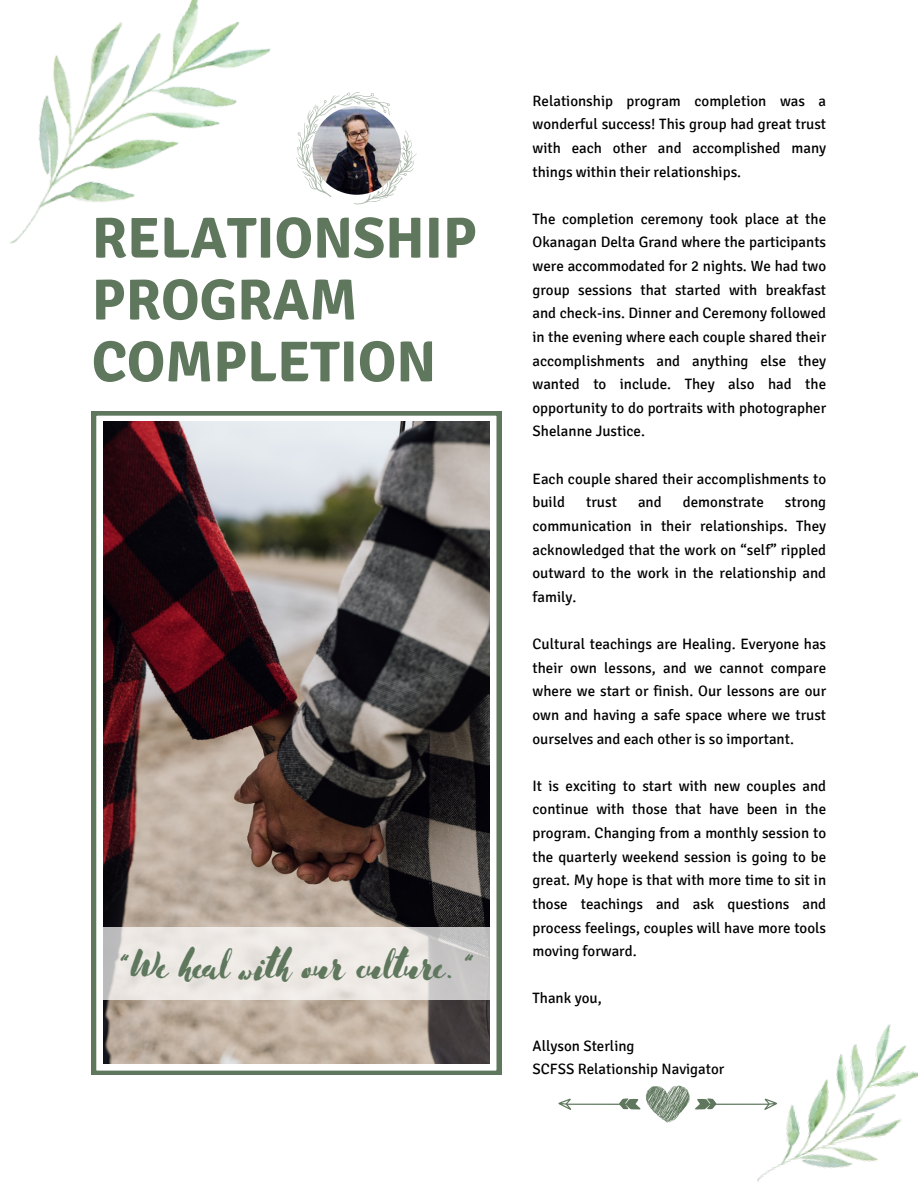
<style>
.page{position:relative;width:918px;height:1188px;background:#fff}
.page>*{position:absolute;margin:0;border:0;box-sizing:border-box;transform-origin:0 0}
.t1{font:700 57.6px/61.8px "Signika";color:#5f775d}
.t2{font:42.9px "Advetime";color:#5f775d}
.t3{font:15px/23.7px "Signika";color:#000;text-align:justify}
</style>
<div class="page">
<svg style="left:92px;top:411px;width:409px;height:664px"></svg>
<img style="left:103px;top:422px;width:386px;height:642px">
<svg style="left:297px;top:92px;width:120px;height:112px"></svg>
<img style="left:312px;top:106px;width:89px;height:89px;border-radius:50%">
<img style="left:757px;top:1024px;width:161px;height:158px">
<svg style="left:103px;top:927px;width:387px;height:73px;background:#e4e1dd"></svg>
<img style="left:10px;top:0;width:261px;height:244px">
<svg style="left:558px;top:1086px;width:219px;height:37px"></svg>
<p class="t1" style="left:92px;top:208px;width:387px">RELATIONSHIP<br>PROGRAM<br>COMPLETION</p>
<p class="t2" style="left:119px;top:937px;width:357px">“We heal with our culture. “</p>
<p class="t3" style="left:533px;top:89px;width:295px">Relationship program completion was a wonderful success! This group had great trust with each other and accomplished many things within their relationships.</p>
<p class="t3" style="left:533px;top:207px;width:295px">The completion ceremony took place at the Okanagan Delta Grand where the participants were accommodated for 2 nights. We had two group sessions that started with breakfast and check-ins. Dinner and Ceremony followed in the evening where each couple shared their accomplishments and anything else they wanted to include. They also had the opportunity to do portraits with photographer Shelanne Justice.</p>
<p class="t3" style="left:533px;top:467px;width:295px">Each couple shared their accomplishments to build</p>
<p class="t3" style="left:586px;top:491px;width:32px">trust</p>
<p class="t3" style="left:638px;top:491px;width:25px">and</p>
<p class="t3" style="left:683px;top:491px;width:83px">demonstrate</p>
<p class="t3" style="left:533px;top:491px;width:295px;text-indent:252px">strong communication in their relationships. They acknowledged that the work on “self” rippled outward to the work in the relationship and family.</p>
<p class="t3" style="left:533px;top:632px;width:295px">Cultural teachings are Healing. Everyone has their own lessons, and we cannot compare where we start or finish. Our lessons are our own and having a safe space where we trust ourselves and each other is so important.</p>
<p class="t3" style="left:533px;top:774px;width:295px">It is exciting to start with new couples and continue with those that have been in the program. Changing from a monthly session to the quarterly weekend session is going to be great. My hope is that with more time to sit in those teachings and ask questions and process feelings, couples will have more tools moving forward.</p>
<p class="t3" style="left:533px;top:987px;width:71px">Thank you,</p>
<p class="t3" style="left:533px;top:1034px;width:104px">Allyson Sterling</p>
<p class="t3" style="left:533px;top:1058px;width:193px">SCFSS Relationship Navigator</p>
</div>
